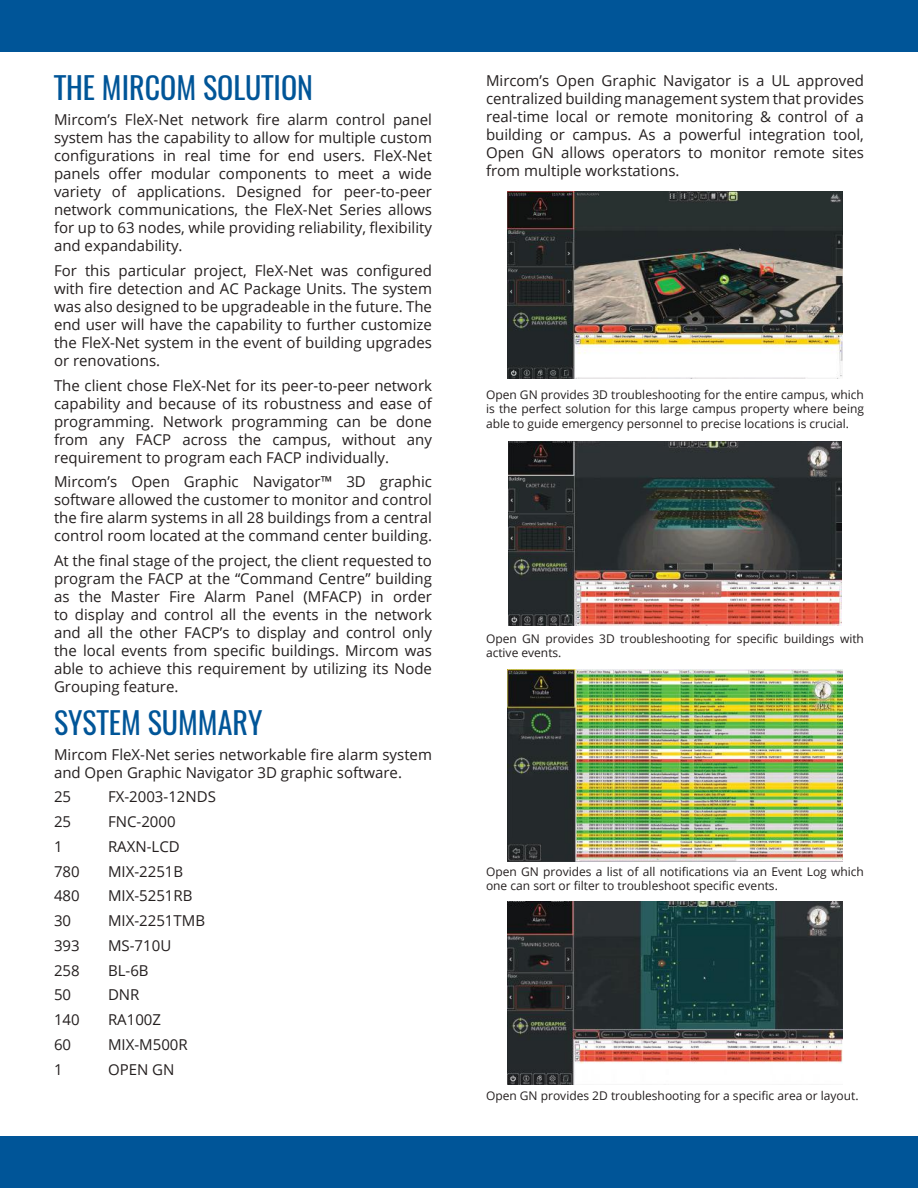
<style>
.page{position:relative;width:918px;height:1188px;background:#fff}
.page>*{position:absolute;margin:0;border:0;box-sizing:border-box;transform-origin:0 0}
.t1{font:30px "Oswald";color:#005598}
.t2{font:15px/18px "Open Sans";color:#241f1f;text-align:justify}
.t3{font:12px/14.4px "Open Sans";color:#241f1f}
</style>
<div class="page">
<div style="left:0;top:1137px;width:918px;height:51px;background:#005598"></div>
<div style="left:0;top:0;width:918px;height:51px;background:#005598"></div>
<img style="left:508px;top:192px;width:334px;height:186px">
<img style="left:508px;top:441px;width:334px;height:184px">
<img style="left:508px;top:670px;width:334px;height:191px">
<img style="left:508px;top:902px;width:334px;height:182px">
<h1 class="t1" style="left:54px;top:61px;width:261px">THE MIRCOM SOLUTION</h1>
<p class="t2" style="left:54px;top:110px;width:380px">Mircom’s FleX-Net network fire alarm control panel system has the capability to allow for multiple custom configurations in real time for end users. FleX-Net panels offer modular components to meet a wide variety of applications. Designed for peer-to-peer network communications, the FleX-Net Series allows for up to 63 nodes, while providing reliability, flexibility and expandability.</p>
<p class="t2" style="left:54px;top:261px;width:380px">For this particular project, FleX-Net was configured with fire detection and AC Package Units. The system was also designed to be upgradeable in the future. The end user will have the capability to further customize the FleX-Net system in the event of building upgrades or renovations.</p>
<p class="t2" style="left:54px;top:376px;width:380px">The client chose FleX-Net for its peer-to-peer network capability and because of its robustness and ease of programming. Network programming can be done from any FACP across the campus, without any requirement to program each FACP individually.</p>
<p class="t2" style="left:54px;top:472px;width:380px">Mircom’s Open Graphic Navigator™ 3D graphic software allowed the customer to monitor and control the fire alarm systems in all 28 buildings from a central control room located at the command center building.</p>
<p class="t2" style="left:54px;top:551px;width:380px">At the final stage of the project, the client requested to program the FACP at the “Command Centre” building as the Master Fire Alarm Panel (MFACP) in order to display and control all the events in the network and all the other FACP’s to display and control only the local events from specific buildings. Mircom was able to achieve this requirement by utilizing its Node Grouping feature.</p>
<h1 class="t1" style="left:54px;top:696px;width:210px">SYSTEM SUMMARY</h1>
<p class="t2" style="left:54px;top:745px;width:379px">Mircom FleX-Net series networkable fire alarm system and Open Graphic Navigator 3D graphic software.</p>
<p class="t2" style="left:54px;top:787px;width:19px">25</p>
<p class="t2" style="left:108px;top:787px;width:110px">FX-2003-12NDS</p>
<p class="t2" style="left:54px;top:812px;width:19px">25</p>
<p class="t2" style="left:108px;top:812px;width:69px">FNC-2000</p>
<p class="t2" style="left:54px;top:837px;width:10px">1</p>
<p class="t2" style="left:108px;top:837px;width:73px">RAXN-LCD</p>
<p class="t2" style="left:54px;top:862px;width:27px">780</p>
<p class="t2" style="left:108px;top:862px;width:77px">MIX-2251B</p>
<p class="t2" style="left:54px;top:886px;width:27px">480</p>
<p class="t2" style="left:108px;top:886px;width:86px">MIX-5251RB</p>
<p class="t2" style="left:54px;top:911px;width:19px">30</p>
<p class="t2" style="left:108px;top:911px;width:99px">MIX-2251TMB</p>
<p class="t2" style="left:54px;top:936px;width:27px">393</p>
<p class="t2" style="left:108px;top:936px;width:65px">MS-710U</p>
<p class="t2" style="left:54px;top:961px;width:27px">258</p>
<p class="t2" style="left:108px;top:961px;width:42px">BL-6B</p>
<p class="t2" style="left:54px;top:985px;width:19px">50</p>
<p class="t2" style="left:108px;top:985px;width:33px">DNR</p>
<p class="t2" style="left:54px;top:1010px;width:27px">140</p>
<p class="t2" style="left:108px;top:1010px;width:55px">RA100Z</p>
<p class="t2" style="left:54px;top:1035px;width:19px">60</p>
<p class="t2" style="left:108px;top:1035px;width:81px">MIX-M500R</p>
<p class="t2" style="left:54px;top:1060px;width:10px">1</p>
<p class="t2" style="left:108px;top:1060px;width:68px">OPEN GN</p>
<p class="t2" style="left:486px;top:71px;width:380px">Mircom’s Open Graphic Navigator is a UL approved centralized building management system that provides real-time local or remote monitoring &amp; control of a building or campus. As a powerful integration tool, Open GN allows operators to monitor remote sites from multiple workstations.</p>
<p class="t3" style="left:486px;top:387px;width:380px;text-align:justify">Open GN provides 3D troubleshooting for the entire campus, which is the perfect solution for this large campus property where being able to guide emergency personnel to precise locations is crucial.</p>
<p class="t3" style="left:486px;top:631px;width:380px">Open GN provides 3D troubleshooting for specific buildings with active events.</p>
<p class="t3" style="left:486px;top:864px;width:380px">Open GN provides a list of all notifications via an Event Log which one can sort or filter to troubleshoot specific events.</p>
<p class="t3" style="left:486px;top:1088px;width:374px">Open GN provides 2D troubleshooting for a specific area or layout.</p>
</div>
